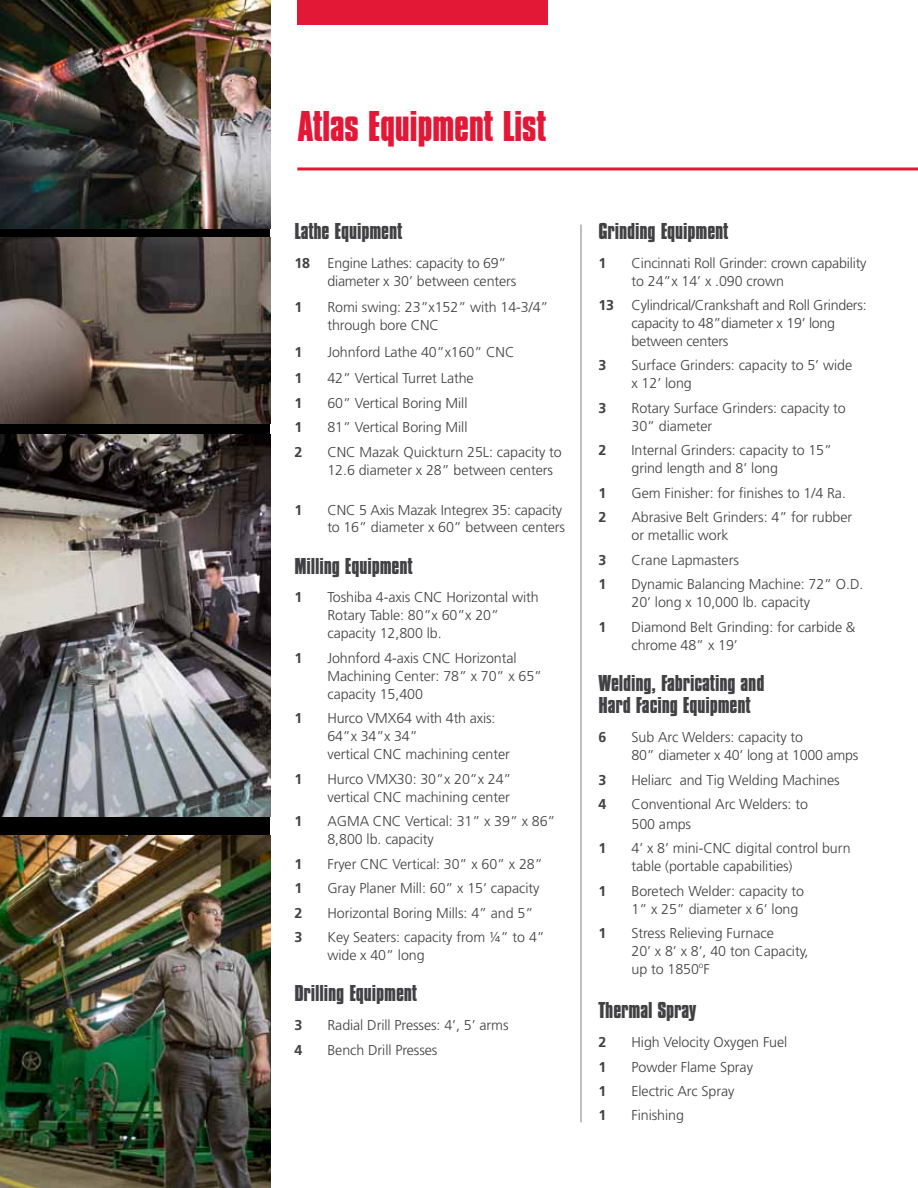
<style>
.page{position:relative;width:918px;height:1188px;background:#fff}
.page>*{position:absolute;margin:0;border:0;box-sizing:border-box;transform-origin:0 0}
.t1{font:45px "Compacta Bold Plain";letter-spacing:-.01em;color:#e31837}
.t2{font:24px/22.5px "Compacta Bold Plain";letter-spacing:-.005em;color:#414042}
.t3{font:300 14.25px/18px "Frutiger";letter-spacing:-.005em;color:#414042}
.t4{font:700 14.25px "Frutiger";color:#414042}
.s1{font-weight:700}
</style>
<div class="page">
<div style="left:0;top:0;width:270px;height:1188px;background:#000"></div>
<hr style="left:581px;top:225px;width:1px;height:897px;background:#808080">
<img style="left:0;top:0;width:270px;height:229px">
<img style="left:0;top:835px;width:270px;height:353px">
<img style="left:0;top:434px;width:270px;height:383px">
<img style="left:0;top:238px;width:270px;height:185px">
<div style="left:297px;top:0;width:251px;height:24px;background:#e31837"></div>
<hr style="left:297px;top:167px;width:621px;height:3px;background:#e31837">
<h1 class="t1" style="left:297px;top:99px;width:250px">Atlas Equipment List</h1>
<h2 class="t2" style="left:294px;top:219px;width:110px">Lathe Equipment</h2>
<p class="t3" style="left:327px;top:254px;width:191px;text-indent:-33px"><span class="s1">18</span> Engine Lathes: capacity to 69” diameter x 30’ between centers</p>
<p class="t4" style="left:294px;top:299px;width:9px">1</p>
<p class="t3" style="left:327px;top:298px;width:223px">Romi swing: 23”x152” with 14-3/4” through bore CNC</p>
<p class="t4" style="left:294px;top:344px;width:9px">1</p>
<p class="t3" style="left:327px;top:343px;width:189px">Johnford Lathe 40”x160” CNC</p>
<p class="t4" style="left:294px;top:370px;width:9px">1</p>
<p class="t3" style="left:327px;top:370px;width:148px">42” Vertical Turret Lathe</p>
<p class="t4" style="left:294px;top:395px;width:9px">1</p>
<p class="t3" style="left:327px;top:394px;width:142px">60” Vertical Boring Mill</p>
<p class="t4" style="left:294px;top:419px;width:9px">1</p>
<p class="t3" style="left:327px;top:419px;width:142px">81” Vertical Boring Mill</p>
<p class="t4" style="left:294px;top:444px;width:9px">2</p>
<p class="t3" style="left:327px;top:443px;width:236px">CNC Mazak Quickturn 25L: capacity to<br>12.6 diameter x 28” between centers</p>
<p class="t4" style="left:294px;top:501px;width:9px">1</p>
<p class="t3" style="left:327px;top:501px;width:239px">CNC 5 Axis Mazak Integrex 35: capacity to 16” diameter x 60” between centers</p>
<h2 class="t2" style="left:294px;top:554px;width:120px">Milling Equipment</h2>
<p class="t4" style="left:294px;top:589px;width:9px">1</p>
<p class="t3" style="left:327px;top:589px;width:213px">Toshiba 4-axis CNC Horizontal with<br>Rotary Table: 80”x 60”x 20” capacity 12,800 lb.</p>
<p class="t4" style="left:294px;top:650px;width:9px">1</p>
<p class="t3" style="left:327px;top:649px;width:216px">Johnford 4-axis CNC Horizontal<br>Machining Center: 78” x 70” x 65” capacity 15,400</p>
<p class="t4" style="left:294px;top:710px;width:9px">1</p>
<p class="t3" style="left:327px;top:710px;width:184px">Hurco VMX64 with 4th axis:<br>64”x 34”x 34”<br>vertical CNC machining center</p>
<p class="t4" style="left:294px;top:771px;width:9px">1</p>
<p class="t3" style="left:327px;top:770px;width:186px">Hurco VMX30: 30”x 20”x 24” vertical CNC machining center</p>
<p class="t4" style="left:294px;top:813px;width:9px">1</p>
<p class="t3" style="left:327px;top:813px;width:230px">AGMA CNC Vertical: 31” x 39” x 86”<br>8,800 lb. capacity</p>
<p class="t4" style="left:294px;top:855px;width:9px">1</p>
<p class="t3" style="left:327px;top:855px;width:217px">Fryer CNC Vertical: 30” x 60” x 28”</p>
<p class="t4" style="left:294px;top:880px;width:9px">1</p>
<p class="t3" style="left:327px;top:880px;width:214px">Gray Planer Mill: 60” x 15’ capacity</p>
<p class="t4" style="left:294px;top:904px;width:9px">2</p>
<p class="t3" style="left:327px;top:904px;width:207px">Horizontal Boring Mills: 4” and 5”</p>
<p class="t4" style="left:294px;top:929px;width:9px">3</p>
<p class="t3" style="left:327px;top:929px;width:219px">Key Seaters: capacity from ¼” to 4” wide x 40” long</p>
<h2 class="t2" style="left:294px;top:982px;width:124px">Drilling Equipment</h2>
<p class="t4" style="left:294px;top:1017px;width:9px">3</p>
<p class="t3" style="left:327px;top:1016px;width:183px">Radial Drill Presses: 4’, 5’ arms</p>
<p class="t4" style="left:294px;top:1041px;width:9px">4</p>
<p class="t3" style="left:327px;top:1041px;width:112px">Bench Drill Presses</p>
<h2 class="t2" style="left:599px;top:219px;width:132px">Grinding Equipment</h2>
<p class="t4" style="left:599px;top:254px;width:9px">1</p>
<p class="t3" style="left:632px;top:254px;width:237px">Cincinnati Roll Grinder: crown capability to 24”x 14’ x .090 crown</p>
<p class="t3" style="left:632px;top:296px;width:237px;text-indent:-33px"><span class="s1">13</span> Cylindrical/Crankshaft and Roll Grinders: capacity to 48”diameter x 19’ long between centers</p>
<p class="t4" style="left:599px;top:357px;width:9px">3</p>
<p class="t3" style="left:632px;top:357px;width:222px">Surface Grinders: capacity to 5’ wide x 12’ long</p>
<p class="t4" style="left:599px;top:400px;width:9px">3</p>
<p class="t3" style="left:632px;top:399px;width:216px">Rotary Surface Grinders: capacity to<br>30” diameter</p>
<p class="t4" style="left:599px;top:442px;width:9px">2</p>
<p class="t3" style="left:632px;top:442px;width:202px">Internal Grinders: capacity to 15” grind length and 8’ long</p>
<p class="t4" style="left:599px;top:485px;width:9px">1</p>
<p class="t3" style="left:632px;top:484px;width:216px">Gem Finisher: for finishes to 1/4 Ra.</p>
<p class="t4" style="left:599px;top:509px;width:9px">2</p>
<p class="t3" style="left:632px;top:509px;width:222px">Abrasive Belt Grinders: 4” for rubber or metallic work</p>
<p class="t4" style="left:599px;top:552px;width:9px">3</p>
<p class="t3" style="left:632px;top:551px;width:109px">Crane Lapmasters</p>
<p class="t4" style="left:599px;top:576px;width:9px">1</p>
<p class="t3" style="left:632px;top:576px;width:233px">Dynamic Balancing Machine: 72” O.D.<br>20’ long x 10,000 lb. capacity</p>
<p class="t4" style="left:599px;top:619px;width:9px">1</p>
<p class="t3" style="left:632px;top:618px;width:225px">Diamond Belt Grinding: for carbide &amp; chrome 48” x 19’</p>
<h2 class="t2" style="left:599px;top:671px;width:167px">Welding, Fabricating and<br>Hard Facing Equipment</h2>
<p class="t4" style="left:599px;top:729px;width:9px">6</p>
<p class="t3" style="left:632px;top:729px;width:228px">Sub Arc Welders: capacity to<br>80” diameter x 40’ long at 1000 amps</p>
<p class="t4" style="left:599px;top:771px;width:9px">3</p>
<p class="t3" style="left:632px;top:771px;width:210px">Heliarc and Tig Welding Machines</p>
<p class="t4" style="left:599px;top:796px;width:9px">4</p>
<p class="t3" style="left:632px;top:795px;width:178px;line-height:19.5px">Conventional Arc Welders: to<br>500 amps</p>
<p class="t4" style="left:599px;top:840px;width:9px">1</p>
<p class="t3" style="left:632px;top:839px;width:221px">4’ x 8’ mini-CNC digital control burn table (portable capabilities)</p>
<p class="t4" style="left:599px;top:882px;width:9px">1</p>
<p class="t3" style="left:632px;top:882px;width:174px">Boretech Welder: capacity to<br>1” x 25” diameter x 6’ long</p>
<p class="t4" style="left:599px;top:925px;width:9px">1</p>
<p class="t3" style="left:632px;top:924px;width:179px">Stress Relieving Furnace<br>20’ x 8’ x 8’, 40 ton Capacity, up to 1850<sup>o</sup>F</p>
<h2 class="t2" style="left:599px;top:999px;width:99px">Thermal Spray</h2>
<p class="t4" style="left:599px;top:1034px;width:9px">2</p>
<p class="t3" style="left:632px;top:1033px;width:157px">High Velocity Oxygen Fuel</p>
<p class="t4" style="left:599px;top:1058px;width:9px">1</p>
<p class="t3" style="left:632px;top:1058px;width:123px">Powder Flame Spray</p>
<p class="t4" style="left:599px;top:1083px;width:9px">1</p>
<p class="t3" style="left:632px;top:1082px;width:104px">Electric Arc Spray</p>
<p class="t4" style="left:599px;top:1107px;width:9px">1</p>
<p class="t3" style="left:632px;top:1107px;width:54px">Finishing</p>
</div>
